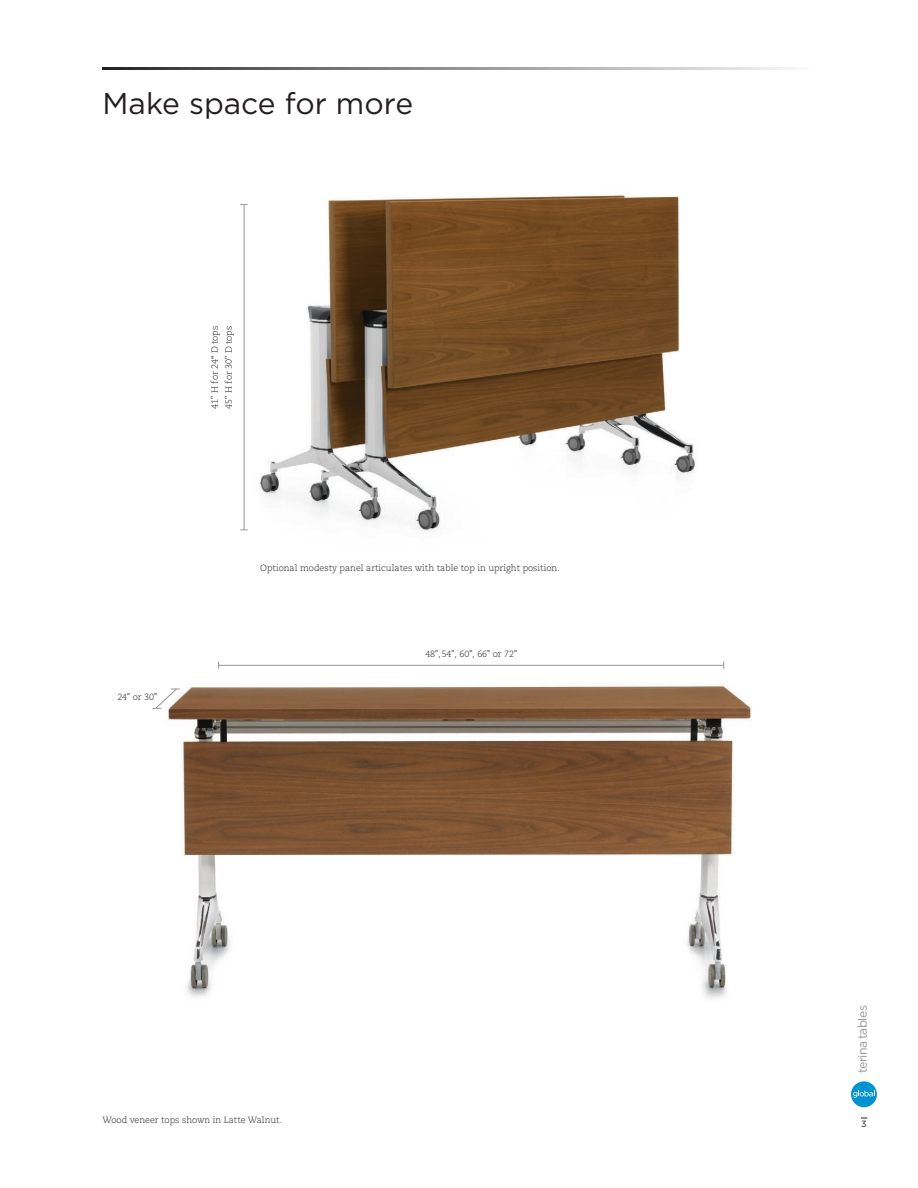
<style>
.page{position:relative;width:918px;height:1188px;background:#fff}
.page>*{position:absolute;margin:0;border:0;box-sizing:border-box;transform-origin:0 0}
.t1{font:30px "Gotham";color:#231f20}
.t2{font:12.3px "Gotham";letter-spacing:-.05em;color:#939598}
.t3{font:300 9px/13.8px "Caecilia LT Std";color:#231f20}
.t4{font:9px "Gotham";color:#231f20}
.s1{font-family:"Myriad Pro";font-weight:400;font-stretch:semi-expanded}
</style>
<div class="page">
<div style="left:851px;top:1081px;width:26px;height:26px;background:#0092d1;border-radius:50%"></div>
<svg style="left:853px;top:1090px;width:22px;height:8px"></svg>
<img style="left:167px;top:685px;width:585px;height:314px">
<svg style="left:103px;top:68px;width:688px;height:1px"></svg>
<hr style="left:244px;top:205px;width:1px;height:325px;background:#939598">
<hr style="left:219px;top:665px;width:505px;height:1px;background:#939598">
<svg style="left:152px;top:688px;width:28px;height:22px"></svg>
<img style="left:259px;top:194px;width:437px;height:338px">
<h1 class="t1" style="left:103px;top:84px;width:312px">Make space for more</h1>
<p class="t3" style="left:208px;top:409px;width:84px;rotate:-90deg">41" H for 24<span class="s1">"</span> D tops<br>45" H for 30" D tops</p>
<p class="t3" style="left:117px;top:691px;width:41px">24" or 30"</p>
<p class="t3" style="left:260px;top:561px;width:301px">Optional modesty panel articulates with table top in upright position.</p>
<p class="t3" style="left:425px;top:647px;width:93px">48", 54", 60", 66" or 72"</p>
<p class="t3" style="left:103px;top:1113px;width:181px">Wood veneer tops shown in Latte Walnut.</p>
<h2 class="t2" style="left:854px;top:1073px;width:69px;rotate:-90deg">terina tables</h2>
<p class="t4" style="left:861px;top:1119px;width:7px">3</p>
</div>
